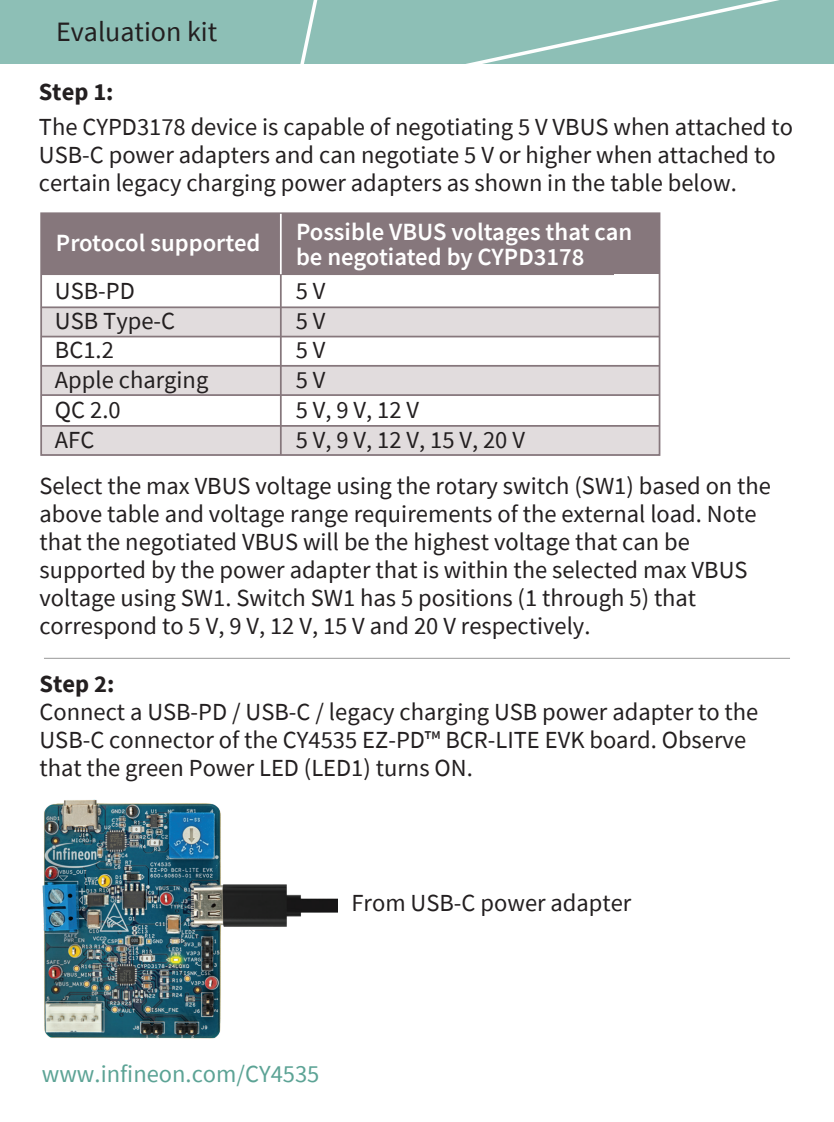
<style>
.page{position:relative;width:834px;height:1122px;background:#fff}
.page>*{position:absolute;margin:0;border:0;box-sizing:border-box;transform-origin:0 0}
.t1{font:28px "Source Sans Pro";color:#231f20}
.t2{font:600 24.85px/24.5px "Source Sans Pro";color:#fff}
.t3{font:24.5px/29.8px "Source Sans Pro";color:#231f20}
.t4{font:24.5px "Source Sans Pro";color:#5ca395}
.t5{font:700 24.5px "Source Sans Pro";color:#231f20}
</style>
<div class="page">
<hr style="left:44px;top:657px;width:745px;height:1px;background:#999">
<div style="left:0;top:0;width:833px;height:63px;background:#8dbfb6"></div>
<svg style="left:443px;top:0;width:390px;height:64px"></svg>
<svg style="left:297px;top:0;width:31px;height:64px"></svg>
<img style="left:42px;top:799px;width:296px;height:240px">
<div style="left:41px;top:307px;width:618px;height:29px;background:#e1dcdd"></div>
<div style="left:41px;top:366px;width:618px;height:29px;background:#e1dcdd"></div>
<div style="left:41px;top:426px;width:618px;height:29px;background:#e1dcdd"></div>
<div style="left:41px;top:213px;width:618px;height:61px;background:#86777c"></div>
<div style="left:40px;top:212px;width:620px;height:244px;border:2px solid #86777c"></div>
<hr style="left:280px;top:271px;width:1px;height:184px;background:#86777c">
<hr style="left:41px;top:273px;width:573px;height:2px;background:#86777c">
<hr style="left:41px;top:306px;width:618px;height:2px;background:#86777c">
<hr style="left:41px;top:335px;width:618px;height:2px;background:#86777c">
<hr style="left:41px;top:365px;width:618px;height:1px;background:#86777c">
<hr style="left:41px;top:394px;width:618px;height:2px;background:#86777c">
<hr style="left:280px;top:214px;width:1px;height:60px;background:#fff">
<hr style="left:41px;top:425px;width:618px;height:1px;background:#86777c">
<p class="t1" style="left:56px;top:14px;width:163px">Evaluation kit</p>
<p class="t5" style="left:39px;top:75px;width:76px">Step 1:</p>
<p class="t3" style="left:39px;top:113px;width:755px;line-height:28px">The CYPD3178 device is capable of negotiating 5 V VBUS when attached to<br>USB-C power adapters and can negotiate 5 V or higher when attached to certain legacy charging power adapters as shown in the table below.</p>
<p class="t2" style="left:296px;top:220px;width:338px">Possible VBUS voltages that can be negotiated by CYPD3178</p>
<p class="t2" style="left:56px;top:230px;width:206px">Protocol supported</p>
<p class="t3" style="left:55px;top:275px;width:155px">USB-PD<br>USB Type-C<br>BC1.2<br>Apple charging<br>QC 2.0<br>AFC</p>
<p class="t3" style="left:296px;top:275px;width:231px">5 V<br>5 V<br>5 V<br>5 V<br>5 V, 9 V, 12 V<br>5 V, 9 V, 12 V, 15 V, 20 V</p>
<p class="t3" style="left:39px;top:471px;width:733px;line-height:28px">Select the max VBUS voltage using the rotary switch (SW1) based on the above table and voltage range requirements of the external load. Note that the negotiated VBUS will be the highest voltage that can be supported by the power adapter that is within the selected max VBUS voltage using SW1. Switch SW1 has 5 positions (1 through 5) that correspond to 5 V, 9 V, 12 V, 15 V and 20 V respectively.</p>
<p class="t5" style="left:39px;top:666px;width:76px">Step 2:</p>
<p class="t3" style="left:39px;top:697px;width:720px;line-height:28px">Connect a USB-PD / USB-C / legacy charging USB power adapter to the<br>USB-C connector of the CY4535 EZ-PD™ BCR-LITE EVK board. Observe that the green Power LED (LED1) turns ON.</p>
<p class="t3" style="left:351px;top:887px;width:281px">From USB-C power adapter</p>
<p class="t4" style="left:42px;top:1057px;width:279px">www.infineon.com/CY4535</p>
</div>
